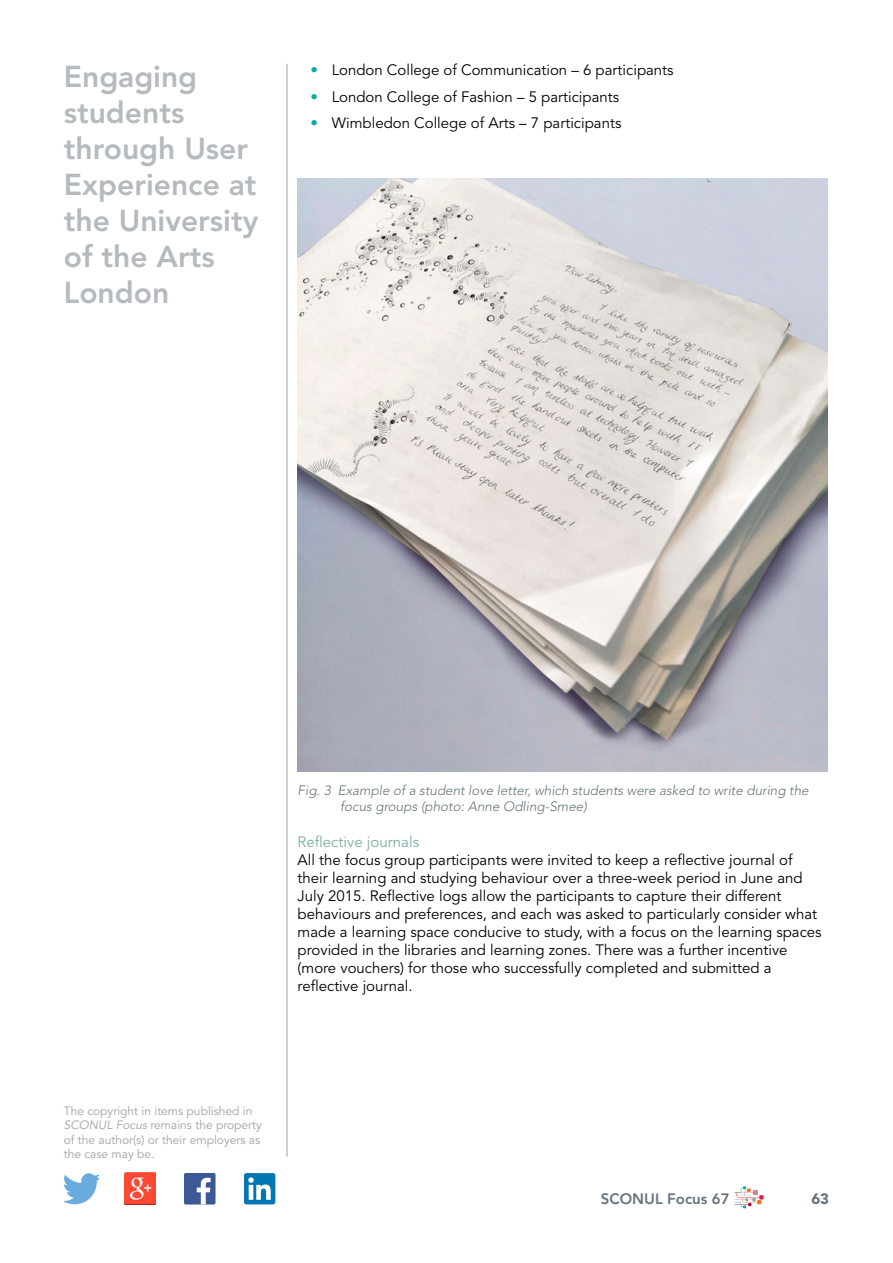
<style>
.page{position:relative;width:893px;height:1263px;background:#fff}
.page>*{position:absolute;margin:0;border:0;box-sizing:border-box;transform-origin:0 0}
.t1{font:800 30px/36px "Avenir";color:#b4babe}
.t2{font:15px/18px "Avenir";color:#000}
.t3{font:15px "Avenir";color:#7aafa2}
.t4{font:800 15px "Avenir";color:#66747c}
.t5{font:900 15px "Avenir";color:#66747c}
.t6{font:italic 300 13.5px/16.2px "Avenir";color:#66747c}
.t7{font:12px/14.4px "Avenir";color:#a2a2a6}
.s1{color:#00aca7}
.s2{font-style:italic}
</style>
<div class="page">
<svg style="left:64px;top:1173px;width:35px;height:31px"></svg>
<img style="left:124px;top:1173px;width:32px;height:32px">
<div style="left:184px;top:1173px;width:32px;height:31px;background:#3b5897;border-radius:2px"></div>
<svg style="left:197px;top:1178px;width:14px;height:26px"></svg>
<div style="left:244px;top:1173px;width:31px;height:31px;background:#0076b3;border-radius:2px"></div>
<svg style="left:248px;top:1177px;width:23px;height:23px"></svg>
<hr style="left:287px;top:64px;width:1px;height:1093px;background:#a2a2a6">
<svg style="left:734px;top:1186px;width:30px;height:22px"></svg>
<img style="left:298px;top:178px;width:530px;height:594px">
<h1 class="t1" style="left:64px;top:58px;width:196px">Engaging students through User<br>Experience at the University of the Arts<br>London</h1>
<p class="t2" style="left:310px;top:61px;width:365px"><span class="s1">•</span> London College of Communication – 6 participants</p>
<p class="t2" style="left:310px;top:88px;width:310px"><span class="s1">•</span> London College of Fashion – 5 participants</p>
<p class="t2" style="left:310px;top:114px;width:312px"><span class="s1">•</span> Wimbledon College of Arts – 7 participants</p>
<p class="t6" style="left:340px;top:782px;width:470px;text-indent:-43px">Fig. 3 Example of a student love letter, which students were asked to write during the focus groups (photo: Anne Odling-Smee)</p>
<p class="t3" style="left:298px;top:833px;width:123px">Reflective journals</p>
<p class="t2" style="left:298px;top:851px;width:525px">All the focus group participants were invited to keep a reflective journal of their learning and studying behaviour over a three-week period in June and July 2015. Reflective logs allow the participants to capture their different behaviours and preferences, and each was asked to particularly consider what made a learning space conducive to study, with a focus on the learning spaces provided in the libraries and learning zones. There was a further incentive (more vouchers) for those who successfully completed and submitted a reflective journal.</p>
<p class="t7" style="left:64px;top:1104px;width:200px">The copyright in items published in<br><span class="s2">SCONUL Focus</span> remains the property of the author(s) or their employers as the case may be.</p>
<p class="t4" style="left:601px;top:1190px;width:130px">SCONUL Focus 67</p>
<p class="t5" style="left:811px;top:1190px;width:19px">63</p>
</div>
